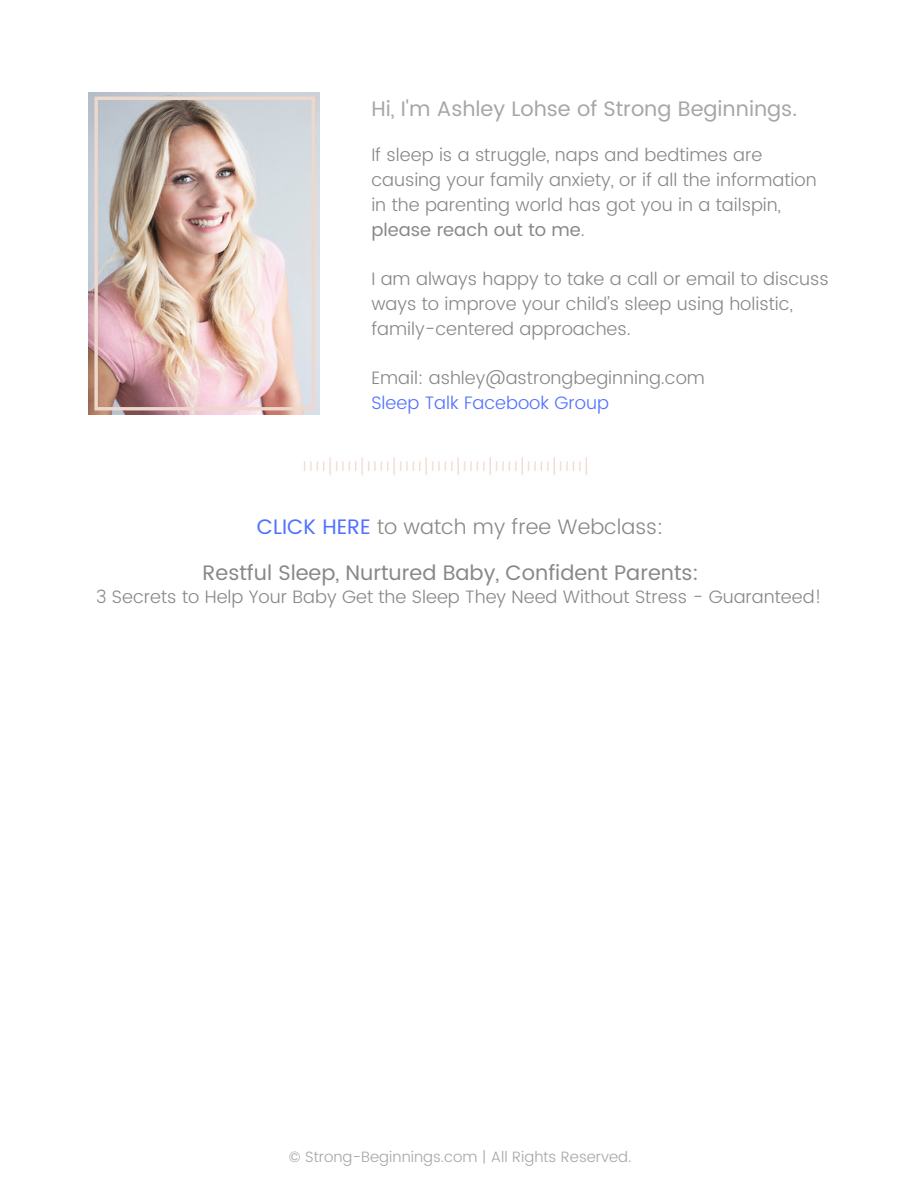
<style>
.page{position:relative;width:918px;height:1188px;background:#fff}
.page>*{position:absolute;margin:0;border:0;box-sizing:border-box;transform-origin:0 0}
.t1{font:21px "Poppins";color:#888}
.t2{font:21px "Poppins";color:#a6a6a6}
.t3{font:300 21px "Poppins";color:#888}
.t4{font:300 18px/24.8px "Poppins";color:#888}
.t5{font:300 18px "Poppins";color:#5271ff}
.t6{font:300 15px "Poppins";color:#a6a6a6}
.s1{font-weight:400}
.s2{font-weight:400;color:#5271ff}
</style>
<div class="page">
<img style="left:89px;top:92px;width:231px;height:323px">
<img style="left:94px;top:97px;width:221px;height:313px">
<img style="left:304px;top:457px;width:283px;height:18px">
<p class="t2" style="left:371px;top:97px;width:427px">Hi, I'm Ashley Lohse of Strong Beginnings.</p>
<p class="t4" style="left:371px;top:143px;width:447px">If sleep is a struggle, naps and bedtimes are causing your family anxiety, or if all the information in the parenting world has got you in a tailspin, <span class="s1">please reach out to me</span>.</p>
<p class="t4" style="left:371px;top:266px;width:459px">I am always happy to take a call or email to discuss ways to improve your child’s sleep using holistic, family-centered approaches.</p>
<p class="t4" style="left:371px;top:365px;width:335px">Email: ashley@astrongbeginning.com</p>
<p class="t5" style="left:371px;top:392px;width:239px">Sleep Talk Facebook Group</p>
<p class="t3" style="left:257px;top:515px;width:408px"><span class="s2">CLICK HERE</span> to watch my free Webclass:</p>
<p class="t1" style="left:203px;top:561px;width:498px">Restful Sleep, Nurtured Baby, Confident Parents:</p>
<p class="t4" style="left:96px;top:585px;width:727px">3 Secrets to Help Your Baby Get the Sleep They Need Without Stress - Guaranteed!</p>
<p class="t6" style="left:289px;top:1148px;width:344px">© Strong-Beginnings.com | All Rights Reserved.</p>
</div>
